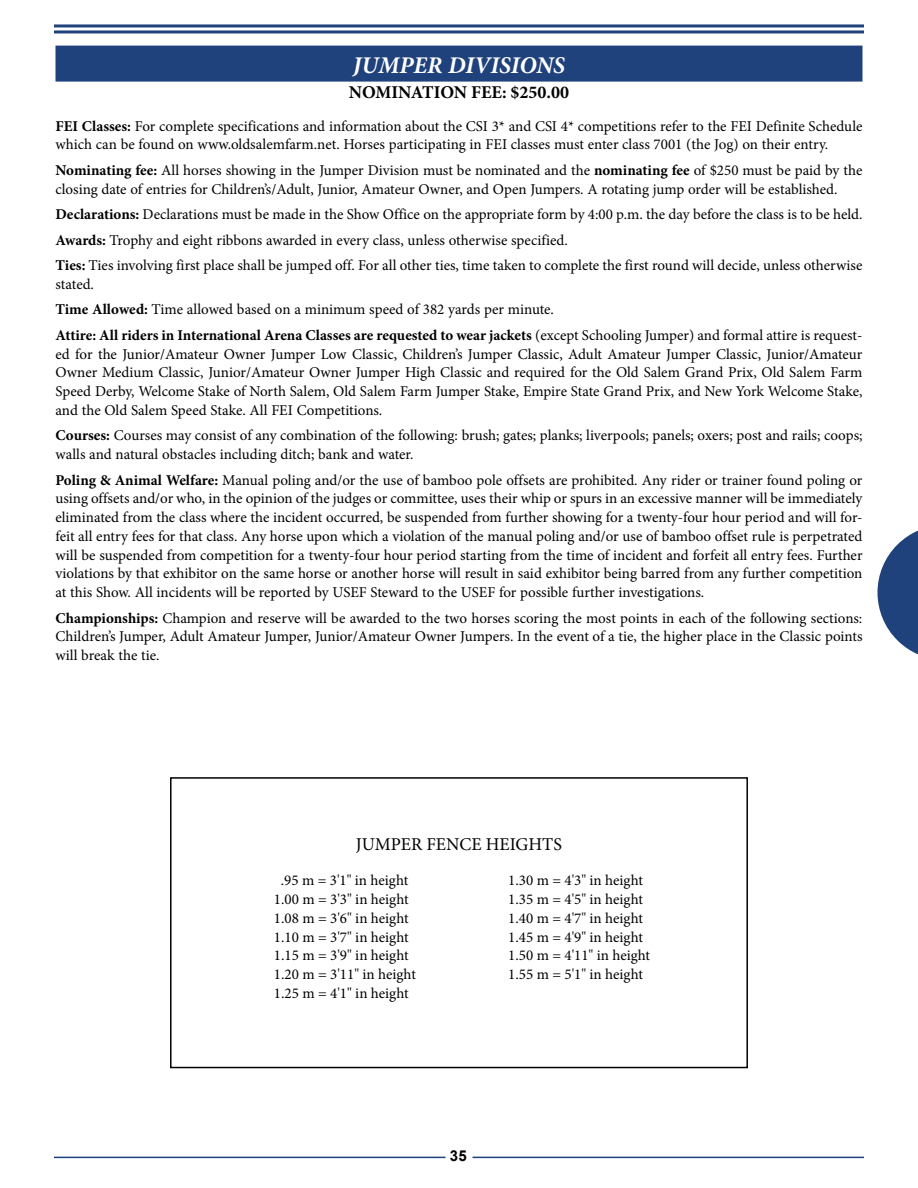
<style>
.page{position:relative;width:918px;height:1188px;background:#fff}
.page>*{position:absolute;margin:0;border:0;box-sizing:border-box;transform-origin:0 0}
.Award_heading{font:italic 700 24px "Minion Pro";color:#fff}
.Equitation_list_bold{font:700 18px "Minion Pro";color:#000}
.centered_text{font:18px "Minion Pro";color:#000}
.text{font:15px/18.8px "Minion Pro";color:#000}
.Equitation_list{font:15px "Minion Pro";color:#000}
.t1{font:700 15px "Arial";color:#000}
.s1{font-weight:700}
</style>
<div class="page">
<svg style="left:878px;top:530px;width:40px;height:125px"></svg>
<hr style="left:54px;top:24px;width:810px;height:3px;background:#1f427c">
<hr style="left:54px;top:30px;width:810px;height:3px;background:#1f427c">
<hr style="left:54px;top:1157px;width:392px;height:1px;background:#1f427c">
<hr style="left:472px;top:1157px;width:392px;height:1px;background:#1f427c">
<div style="left:56px;top:46px;width:806px;height:36px;background:#1f427c"></div>
<div style="left:170px;top:777px;width:578px;height:291px;border:2px solid #000"></div>
<p class="Award_heading" style="left:353px;top:48px;width:214px">JUMPER DIVISIONS</p>
<p class="Equitation_list_bold" style="left:349px;top:80px;width:222px">NOMINATION FEE: $250.00</p>
<p class="text" style="left:56px;top:117px;width:809px"><span class="s1">FEI Classes:</span> For complete specifications and information about the CSI 3* and CSI 4* competitions refer to the FEI Definite Schedule which can be found on www.oldsalemfarm.net. Horses participating in FEI classes must enter class 7001 (the Jog) on their entry.</p>
<p class="text" style="left:56px;top:161px;width:809px"><span class="s1">Nominating fee:</span> All horses showing in the Jumper Division must be nominated and the <span class="s1">nominating fee</span> of $250 must be paid by the closing date of entries for Children’s/Adult, Junior, Amateur Owner, and Open Jumpers. A rotating jump order will be established.</p>
<p class="text" style="left:56px;top:205px;width:809px"><span class="s1">Declarations:</span> Declarations must be made in the Show Office on the appropriate form by 4:00 p.m. the day before the class is to be held.</p>
<p class="text" style="left:56px;top:231px;width:514px"><span class="s1">Awards:</span> Trophy and eight ribbons awarded in every class, unless otherwise specified.</p>
<p class="text" style="left:56px;top:256px;width:809px"><span class="s1">Ties:</span> Ties involving first place shall be jumped off. For all other ties, time taken to complete the first round will decide, unless otherwise stated.</p>
<p class="text" style="left:56px;top:300px;width:500px"><span class="s1">Time Allowed:</span> Time allowed based on a minimum speed of 382 yards per minute.</p>
<p class="text" style="left:56px;top:326px;width:809px;text-align:justify"><span class="s1">Attire: All riders in International Arena Classes are requested to wear jackets</span> (except Schooling Jumper) and formal attire is request&shy;ed for the Junior/Amateur Owner Jumper Low Classic, Children’s Jumper Classic, Adult Amateur Jumper Classic, Junior/Amateur Owner Medium Classic, Junior/Amateur Owner Jumper High Classic and required for the Old Salem Grand Prix, Old Salem Farm Speed Derby, Welcome Stake of North Salem, Old Salem Farm Jumper Stake, Empire State Grand Prix, and New York Welcome Stake, and the Old Salem Speed Stake. All FEI Competitions.</p>
<p class="text" style="left:56px;top:426px;width:809px"><span class="s1">Courses:</span> Courses may consist of any combination of the following: brush; gates; planks; liverpools; panels; oxers; post and rails; coops; walls and natural obstacles including ditch; bank and water.</p>
<p class="text" style="left:56px;top:471px;width:809px;text-align:justify"><span class="s1">Poling &amp; Animal Welfare:</span> Manual poling and/or the use of bamboo pole offsets are prohibited. Any rider or trainer found poling or using offsets and/or who, in the opinion of the judges or committee, uses their whip or spurs in an excessive manner will be immediately eliminated from the class where the incident occurred, be suspended from further showing for a twenty-four hour period and will for&shy;feit all entry fees for that class. Any horse upon which a violation of the manual poling and/or use of bamboo offset rule is perpetrated will be suspended from competition for a twenty-four hour period starting from the time of incident and forfeit all entry fees. Further violations by that exhibitor on the same horse or another horse will result in said exhibitor being barred from any further competition at this Show. All incidents will be reported by USEF Steward to the USEF for possible further investigations.</p>
<p class="text" style="left:56px;top:609px;width:809px;text-align:justify"><span class="s1">Championships:</span> Champion and reserve will be awarded to the two horses scoring the most points in each of the following sections:<br>Children’s Jumper, Adult Amateur Jumper, Junior/Amateur Owner Jumpers. In the event of a tie, the higher place in the Classic points will break the tie.</p>
<p class="centered_text" style="left:356px;top:832px;width:208px">JUMPER FENCE HEIGHTS</p>
<p class="Equitation_list" style="left:281px;top:871px;width:129px">.95 m = 3'1" in height</p>
<p class="Equitation_list" style="left:274px;top:889px;width:136px">1.00 m = 3'3" in height</p>
<p class="Equitation_list" style="left:274px;top:908px;width:136px">1.08 m = 3'6" in height</p>
<p class="Equitation_list" style="left:274px;top:927px;width:136px">1.10 m = 3'7" in height</p>
<p class="Equitation_list" style="left:274px;top:946px;width:136px">1.15 m = 3'9" in height</p>
<p class="Equitation_list" style="left:274px;top:964px;width:143px">1.20 m = 3'11" in height</p>
<p class="Equitation_list" style="left:274px;top:983px;width:136px">1.25 m = 4'1" in height</p>
<p class="Equitation_list" style="left:508px;top:871px;width:136px">1.30 m = 4'3" in height</p>
<p class="Equitation_list" style="left:508px;top:889px;width:136px">1.35 m = 4'5" in height</p>
<p class="Equitation_list" style="left:508px;top:908px;width:136px">1.40 m = 4'7" in height</p>
<p class="Equitation_list" style="left:508px;top:927px;width:136px">1.45 m = 4'9" in height</p>
<p class="Equitation_list" style="left:508px;top:946px;width:143px">1.50 m = 4'11" in height</p>
<p class="Equitation_list" style="left:508px;top:964px;width:136px">1.55 m = 5'1" in height</p>
<p class="t1" style="left:450px;top:1146px;width:18px">35</p>
</div>
